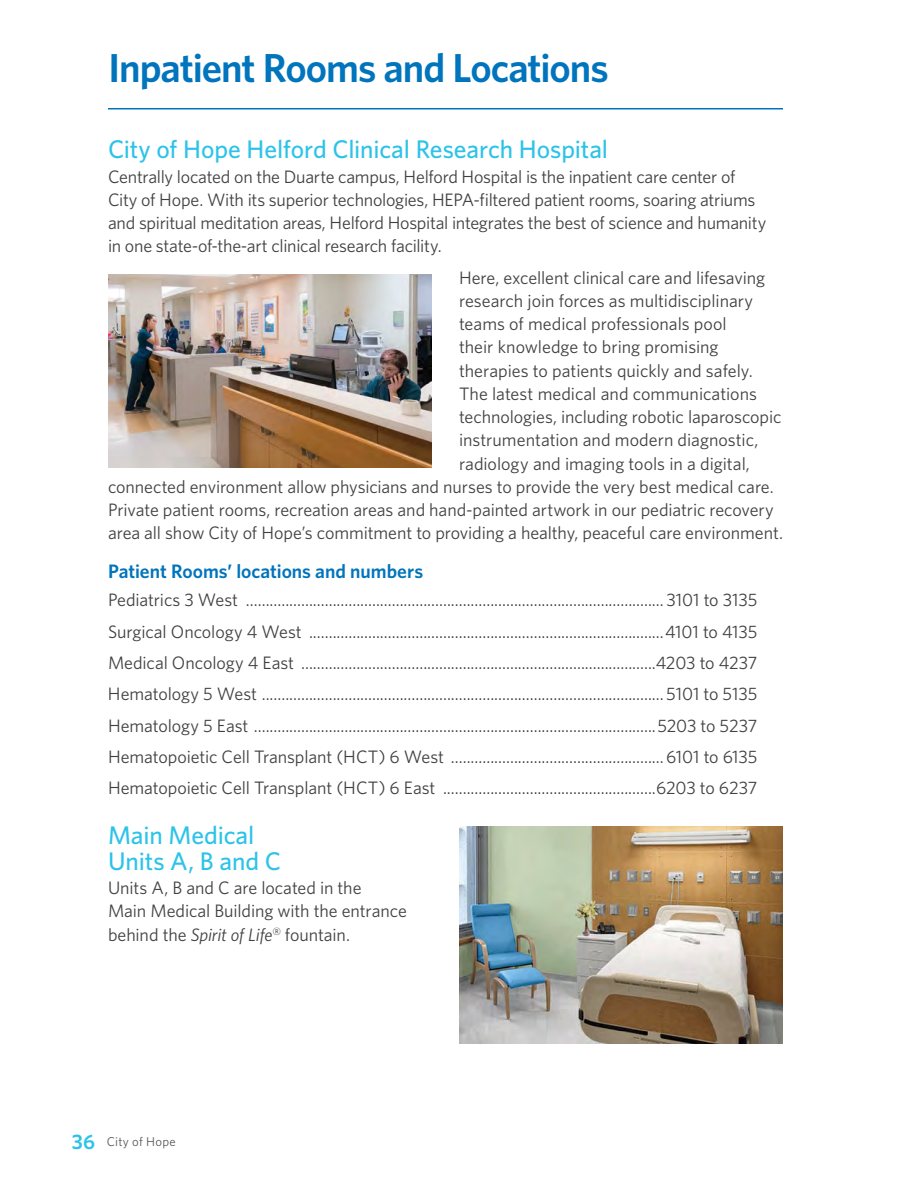
<style>
.page{position:relative;width:918px;height:1188px;background:#fff}
.page>*{position:absolute;margin:0;border:0;box-sizing:border-box;transform-origin:0 0}
.NEW_HEADER{font:600 40.5px "Whitney";letter-spacing:-.025em;color:#0074bc}
.NEW_SUBHEAD{font:500 25.5px/25.5px "Whitney";letter-spacing:-.005em;color:#2dc3e9}
.NEW_SUB_SUB_HEAD{font:600 19.5px "Whitney";color:#0074bc}
.NEW_BODY{font:18px/23.2px "Whitney";letter-spacing:-.005em;color:#414042}
.t1{font:12.75px "Whitney";letter-spacing:.025em;color:#58595b}
.s1{font-style:italic}
.s2{font-weight:600;font-size:21px;color:#2dc3e9}
</style>
<div class="page">
<hr style="left:108px;top:108px;width:675px;height:2px;background:#0074bc">
<img style="left:108px;top:274px;width:324px;height:194px">
<img style="left:459px;top:826px;width:324px;height:217px">
<p class="NEW_HEADER" style="left:109px;top:43px;width:502px">Inpatient Rooms and Locations</p>
<p class="NEW_SUBHEAD" style="left:108px;top:136px;width:502px">City of Hope Helford Clinical Research Hospital</p>
<p class="NEW_BODY" style="left:108px;top:164px;width:660px">Centrally located on the Duarte campus, Helford Hospital is the inpatient care center of City of Hope. With its superior technologies, HEPA-filtered patient rooms, soaring atriums and spiritual meditation areas, Helford Hospital integrates the best of science and humanity in one state-of-the-art clinical research facility.</p>
<p class="NEW_BODY" style="left:459px;top:265px;width:308px">Here, excellent clinical care and lifesaving</p>
<p class="NEW_BODY" style="left:459px;top:289px;width:296px">research join forces as multidisciplinary</p>
<p class="NEW_BODY" style="left:459px;top:312px;width:269px">teams of medical professionals pool</p>
<p class="NEW_BODY" style="left:459px;top:335px;width:261px">their knowledge to bring promising</p>
<p class="NEW_BODY" style="left:459px;top:358px;width:295px">therapies to patients quickly and safely.</p>
<p class="NEW_BODY" style="left:459px;top:382px;width:299px">The latest medical and communications</p>
<p class="NEW_BODY" style="left:459px;top:405px;width:324px">technologies, including robotic laparoscopic</p>
<p class="NEW_BODY" style="left:459px;top:428px;width:301px">instrumentation and modern diagnostic,</p>
<p class="NEW_BODY" style="left:459px;top:451px;width:292px">radiology and imaging tools in a digital,</p>
<p class="NEW_BODY" style="left:108px;top:475px;width:667px">connected environment allow physicians and nurses to provide the very best medical care.</p>
<p class="NEW_BODY" style="left:108px;top:498px;width:667px">Private patient rooms, recreation areas and hand-painted artwork in our pediatric recovery</p>
<p class="NEW_BODY" style="left:108px;top:521px;width:677px">area all show City of Hope’s commitment to providing a healthy, peaceful care environment.</p>
<p class="NEW_SUB_SUB_HEAD" style="left:108px;top:559px;width:317px">Patient Rooms’ locations and numbers</p>
<p class="NEW_BODY" style="left:108px;top:588px;width:651px">Pediatrics 3 West .......................................................................................................... 3101 to 3135</p>
<p class="NEW_BODY" style="left:108px;top:619px;width:651px">Surgical Oncology 4 West ..........................................................................................4101 to 4135</p>
<p class="NEW_BODY" style="left:108px;top:651px;width:651px">Medical Oncology 4 East ..........................................................................................4203 to 4237</p>
<p class="NEW_BODY" style="left:108px;top:682px;width:651px">Hematology 5 West ......................................................................................................5101 to 5135</p>
<p class="NEW_BODY" style="left:108px;top:713px;width:651px">Hematology 5 East ......................................................................................................5203 to 5237</p>
<p class="NEW_BODY" style="left:108px;top:745px;width:651px">Hematopoietic Cell Transplant (HCT) 6 West ......................................................6101 to 6135</p>
<p class="NEW_BODY" style="left:108px;top:776px;width:651px">Hematopoietic Cell Transplant (HCT) 6 East ......................................................6203 to 6237</p>
<p class="NEW_SUBHEAD" style="left:108px;top:822px;width:175px">Main Medical<br>Units A, B and C</p>
<p class="NEW_BODY" style="left:108px;top:876px;width:300px">Units A, B and C are located in the<br>Main Medical Building with the entrance behind the <span class="s1">Spirit of Life</span><sup>‰</sup> fountain.</p>
<p class="t1" style="left:72px;top:1134px;width:105px"><span class="s2">36</span> City of Hope</p>
</div>
